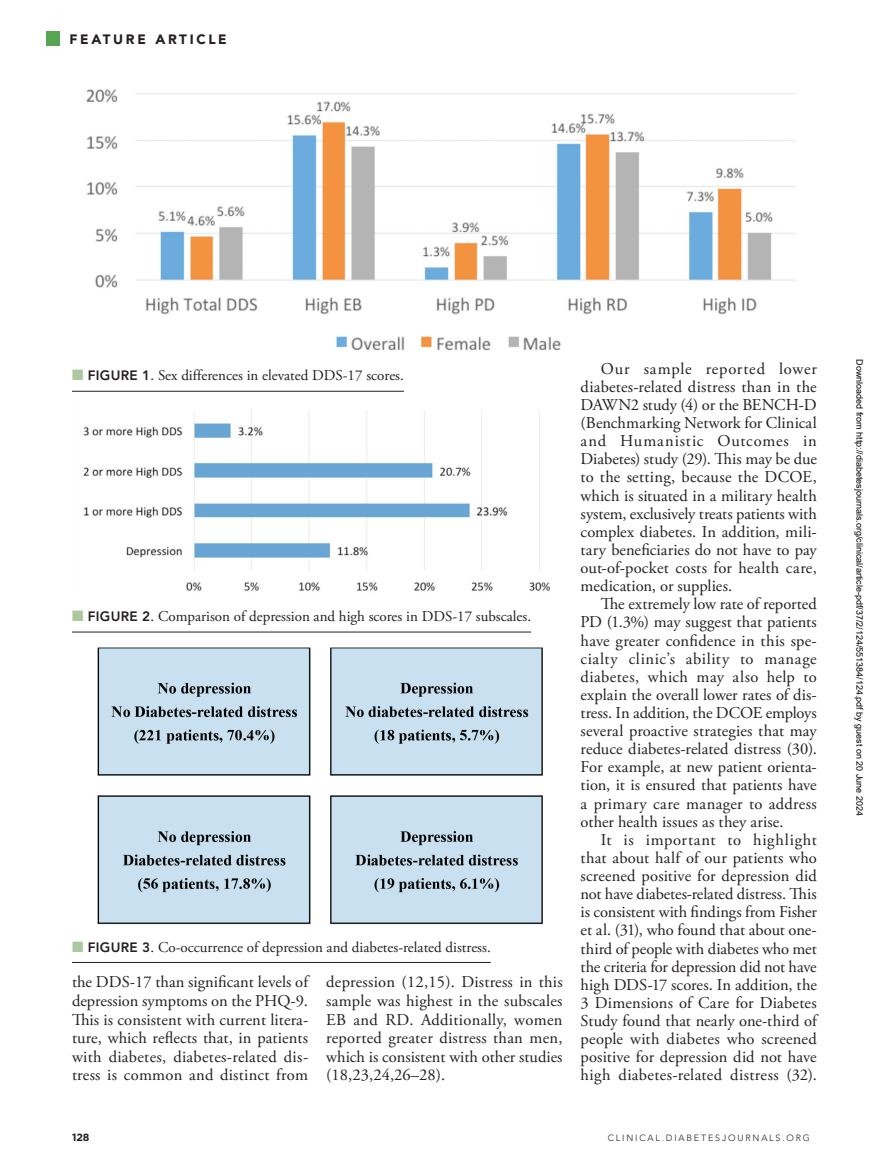
<style>
.page{position:relative;width:891px;height:1175px;background:#fff}
.page>*{position:absolute;margin:0;border:0;box-sizing:border-box;transform-origin:0 0}
.BODY_-_2nd_PARA{font:16.5px/18.1px "Adobe Garamond Pro";letter-spacing:.015em;color:#231f20;text-align:justify}
.BODY_-_1st_PARA{font:16.5px/18.6px "Adobe Garamond Pro";letter-spacing:.015em;color:#231f20;text-align:justify}
.t1{font:15px "Adobe Garamond Pro";color:#231f20}
.t2{font:900 13.5px "Avenir LT Std";letter-spacing:.2em;color:#231f20}
.t3{font:700 10.5px "Gotham";color:#231f20}
.t4{font:9px "Arial";color:#000}
.t5{font:300 9px "Avenir LT Std";letter-spacing:.2em;color:#231f20}
.s1{color:#aac99e}
.s2{font-family:"Avenir LT Std";font-weight:800;font-size:13.5px}
</style>
<div class="page">
<div style="left:47px;top:31px;width:13px;height:14px;background:#57a453"></div>
<img style="left:86px;top:89px;width:710px;height:262px">
<img style="left:83px;top:410px;width:467px;height:182px">
<img style="left:97px;top:647px;width:446px;height:278px">
<hr style="left:72px;top:391px;width:332px;height:1px;background:#231f20">
<hr style="left:72px;top:631px;width:459px;height:1px;background:#231f20">
<hr style="left:72px;top:962px;width:419px;height:1px;background:#231f20">
<p class="t2" style="left:69px;top:31px;width:159px">FEATURE ARTICLE</p>
<p class="t1" style="left:72px;top:367px;width:333px"><span class="s1">■</span> <span class="s2">FIGURE 1</span>. Sex differences in elevated DDS-17 scores.</p>
<p class="t1" style="left:72px;top:607px;width:461px"><span class="s1">■</span> <span class="s2">FIGURE 2</span>. Comparison of depression and high scores in DDS-17 subscales.</p>
<p class="t1" style="left:72px;top:937px;width:420px"><span class="s1">■</span> <span class="s2">FIGURE 3</span>. Co-occurrence of depression and diabetes-related distress.</p>
<p class="BODY_-_1st_PARA" style="left:72px;top:973px;width:238px">the DDS-17 than significant levels of depression symptoms on the PHQ-9.<br>This is consistent with current litera&shy;ture, which reflects that, in patients with diabetes, diabetes-related dis&shy;tress is common and distinct from</p>
<p class="BODY_-_1st_PARA" style="left:326px;top:973px;width:238px">depression (12,15). Distress in this sample was highest in the subscales EB and RD. Additionally, women reported greater distress than men, which is consistent with other studies (18,23,24,26–28).</p>
<p class="BODY_-_2nd_PARA" style="left:581px;top:360px;width:238px;text-indent:20px">Our sample reported lower diabetes-related distress than in the DAWN2 study (4) or the BENCH-D (Benchmarking Network for Clinical and Humanistic Outcomes in Diabetes) study (29). This may be due to the setting, because the DCOE, which is situated in a military health system, exclusively treats patients with complex diabetes. In addition, mili&shy;tary beneficiaries do not have to pay out-of-pocket costs for health care, medication, or supplies.</p>
<p class="BODY_-_2nd_PARA" style="left:581px;top:595px;width:238px;text-indent:20px">The extremely low rate of reported PD (1.3%) may suggest that patients have greater confidence in this spe&shy;cialty clinic’s ability to manage diabetes, which may also help to explain the overall lower rates of dis&shy;tress. In addition, the DCOE employs several proactive strategies that may reduce diabetes-related distress (30).<br>For example, at new patient orienta&shy;tion, it is ensured that patients have a primary care manager to address other health issues as they arise.</p>
<p class="BODY_-_2nd_PARA" style="left:581px;top:831px;width:238px;text-indent:20px">It is important to highlight that about half of our patients who screened positive for depression did not have diabetes-related distress. This is consistent with findings from Fisher et al. (31), who found that about one&shy;third of people with diabetes who met the criteria for depression did not have high DDS-17 scores. In addition, the 3 Dimensions of Care for Diabetes Study found that nearly one-third of people with diabetes who screened positive for depression did not have high diabetes-related distress (32).</p>
<p class="t3" style="left:72px;top:1130px;width:19px">128</p>
<p class="t5" style="left:608px;top:1132px;width:204px">CLINICAL.DIABETESJOURNALS.ORG</p>
<p class="t4" style="left:863px;top:359px;width:458px;rotate:90deg">Downloaded from http://diabetesjournals.org/clinical/article-pdf/37/2/124/551384/124.pdf by guest on 20 June 2024</p>
</div>
